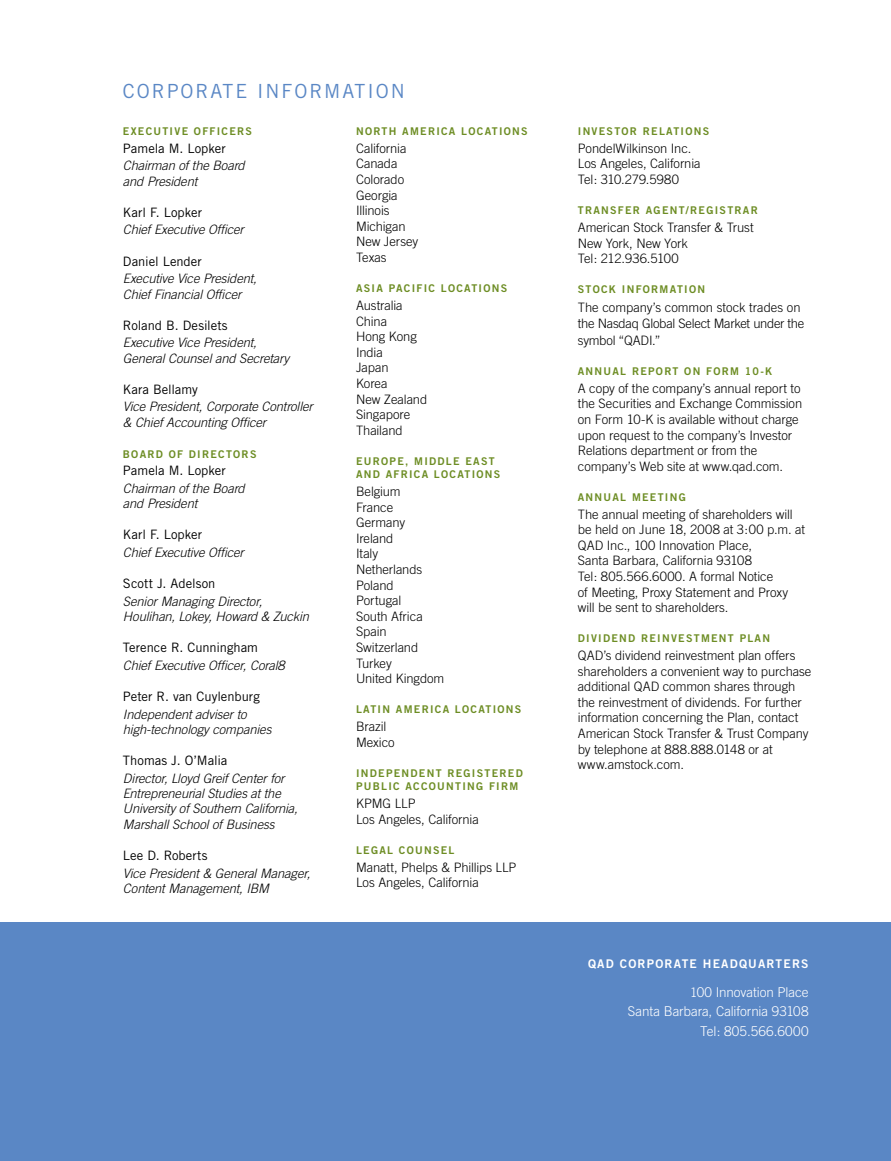
<style>
.page{position:relative;width:891px;height:1161px;background:#fff}
.page>*{position:absolute;margin:0;border:0;box-sizing:border-box;transform-origin:0 0}
.t1{font:19.5px "Trade Gothic";letter-spacing:.1em;color:#5a87c5}
.t2{font:300 13.5px/19.5px "Trade Gothic";letter-spacing:-.005em;color:#fff;text-align:right}
.t3{font:300 12.9px/15.6px "Trade Gothic";letter-spacing:-.005em;color:#000}
.t4{font:italic 300 12.9px/15.5px "Trade Gothic";letter-spacing:-.01em;color:#000}
.t5{font:12.9px "Trade Gothic";color:#000}
.t6{font:12px "Trade Gothic Bold Two";letter-spacing:.1em;color:#fff}
.t7{font:10.65px/13.5px "Trade Gothic Bold Two";letter-spacing:.12em;color:#6d8d24}
.s1{font-size:12.9px}
</style>
<div class="page">
<div style="left:0;top:922px;width:891px;height:239px;background:#5a87c5"></div>
<h1 class="t1" style="left:123px;top:79px;width:283px">CORPORATE INFORMATION</h1>
<p class="t7" style="left:123px;top:124px;width:131px">EXECUTIVE OFFICERS</p>
<p class="t5" style="left:123px;top:140px;width:104px">Pamela M. Lopker</p>
<p class="t4" style="left:123px;top:158px;width:123px">Chairman of the Board and President</p>
<p class="t5" style="left:123px;top:204px;width:81px">Karl F. Lopker</p>
<p class="t4" style="left:123px;top:222px;width:123px">Chief Executive Officer</p>
<p class="t5" style="left:123px;top:253px;width:80px">Daniel Lender</p>
<p class="t4" style="left:123px;top:271px;width:135px">Executive Vice President,<br>Chief Financial Officer</p>
<p class="t5" style="left:123px;top:317px;width:106px">Roland B. Desilets</p>
<p class="t4" style="left:123px;top:335px;width:168px">Executive Vice President,<br>General Counsel and Secretary</p>
<p class="t5" style="left:123px;top:381px;width:77px">Kara Bellamy</p>
<p class="t4" style="left:123px;top:399px;width:191px">Vice President, Corporate Controller &amp; Chief Accounting Officer</p>
<p class="t7" style="left:123px;top:447px;width:26px">BOARD</p>
<p class="t7" style="left:169px;top:447px;width:89px">OF DIRECTORS</p>
<p class="t5" style="left:123px;top:463px;width:104px">Pamela M. Lopker</p>
<p class="t4" style="left:123px;top:480px;width:123px">Chairman of the Board and President</p>
<p class="t5" style="left:123px;top:527px;width:81px">Karl F. Lopker</p>
<p class="t4" style="left:123px;top:544px;width:123px">Chief Executive Officer</p>
<p class="t5" style="left:123px;top:576px;width:94px">Scott J. Adelson</p>
<p class="t4" style="left:123px;top:593px;width:188px">Senior Managing Director,<br>Houlihan, Lokey, Howard &amp; Zuckin</p>
<p class="t5" style="left:123px;top:640px;width:137px">Terence R. Cunningham</p>
<p class="t4" style="left:123px;top:657px;width:163px">Chief Executive Officer, Coral8</p>
<p class="t5" style="left:123px;top:689px;width:138px">Peter R. van Cuylenburg</p>
<p class="t4" style="left:123px;top:706px;width:150px">Independent adviser to high-technology companies</p>
<p class="t5" style="left:123px;top:753px;width:106px">Thomas J. O’Malia</p>
<p class="t4" style="left:123px;top:770px;width:176px">Director, Lloyd Greif Center for<br>Entrepreneurial Studies at the<br>University of Southern California,<br>Marshall School of Business</p>
<p class="t5" style="left:123px;top:848px;width:86px">Lee D. Roberts</p>
<p class="t4" style="left:123px;top:865px;width:189px">Vice President &amp; General Manager,<br>Content Management, IBM</p>
<p class="t7" style="left:356px;top:124px;width:173px">NORTH AMERICA LOCATIONS</p>
<p class="t3" style="left:356px;top:140px;width:64px">California<br>Canada<br>Colorado<br>Georgia<br>Illinois<br>Michigan<br>New Jersey<br>Texas</p>
<p class="t7" style="left:356px;top:281px;width:153px">ASIA PACIFIC LOCATIONS</p>
<p class="t3" style="left:356px;top:297px;width:73px">Australia<br>China<br>Hong Kong<br>India<br>Japan<br>Korea<br>New Zealand<br>Singapore<br>Thailand</p>
<p class="t7" style="left:356px;top:454px;width:146px">EUROPE, M IDDLE EAST<br>AND AFR ICA LOCATIONS</p>
<p class="t3" style="left:356px;top:484px;width:90px">Belgium<br>France<br>Germany<br>Ireland<br>Italy<br>Netherlands<br>Poland<br>Portugal<br>South Africa<br>Spain<br>Switzerland<br>Turkey<br>United Kingdom</p>
<p class="t7" style="left:356px;top:703px;width:107px">LATIN AMERICA LOC</p>
<p class="t7" style="left:478px;top:703px;width:16px">ATIONS</p>
<p class="t3" style="left:356px;top:719px;width:40px">Brazil<br>Mexico</p>
<p class="t7" style="left:356px;top:766px;width:167px">I NDEPENDENT REGISTERED<br>PUBLIC ACCOUNTING FIRM</p>
<p class="t3" style="left:356px;top:796px;width:124px">KPMG LLP<br>Los Angeles, California</p>
<p class="t7" style="left:356px;top:843px;width:100px">LEGAL COUNSEL</p>
<p class="t3" style="left:356px;top:859px;width:162px">Manatt, Phelps &amp; Phillips LLP<br>Los Angeles, California</p>
<p class="t7" style="left:578px;top:124px;width:133px">I NVESTOR RELATIONS</p>
<p class="t3" style="left:578px;top:140px;width:124px">PondelWilkinson Inc.<br>Los Angeles, California<br>Tel: 310.279.5980</p>
<p class="t7" style="left:578px;top:203px;width:9px">TRA</p>
<p class="t7" style="left:601px;top:203px;width:142px">NSFER AGENT/REGISTRAR</p>
<p class="t3" style="left:578px;top:219px;width:177px">American Stock Transfer &amp; Trust<br>New York, New York<br>Tel: 212.936.5100</p>
<p class="t7" style="left:578px;top:282px;width:129px">STOCK I NFORMATION</p>
<p class="t3" style="left:578px;top:299px;width:228px;line-height:16.5px">The company’s common stock trades on the Nasdaq Global Select Market under the symbol “QADI.”</p>
<p class="t7" style="left:578px;top:364px;width:195px">ANNUAL REPORT ON FORM 10-K</p>
<p class="t3" style="left:578px;top:380px;width:226px">A copy of the company’s annual report to the Securities and Exchange Commission on Form 10-K is available without charge upon request to the company’s Investor Relations department or from the company’s Web site at www.qad.com.</p>
<p class="t7" style="left:578px;top:490px;width:63px">ANNUAL MEETING</p>
<p class="t3" style="left:578px;top:506px;width:229px">The annual meeting of shareholders will be held on June 18, 2008 at 3:00 p.m. at QAD Inc., 100 Innovation Place,<br>Santa Barbara, California 93108<br>Tel: 805.566.6000. A formal Notice<br>of Meeting, Proxy Statement and Proxy will be sent to shareholders.</p>
<p class="t7" style="left:578px;top:631px;width:194px">DIVIDEND REINVESTMENT PLAN</p>
<p class="t3" style="left:578px;top:647px;width:235px">QAD’s dividend reinvestment plan offers shareholders a convenient way to purchase additional QAD common shares through the reinvestment of dividends. For further information concerning the Plan, contact American Stock Transfer &amp; Trust Company by telephone at 888.888.0148 or at www.amstock.com.</p>
<p class="t6" style="left:588px;top:956px;width:143px">QAD CORPORATE H EADQ</p>
<p class="t6" style="left:748px;top:956px;width:62px">UARTERS</p>
<p class="t2" style="left:628px;top:982px;width:182px"><span class="s1">1</span>00 Innovation Place<br>Santa Barbara, California 93108<br>Tel: 805.566.6000</p>
</div>
